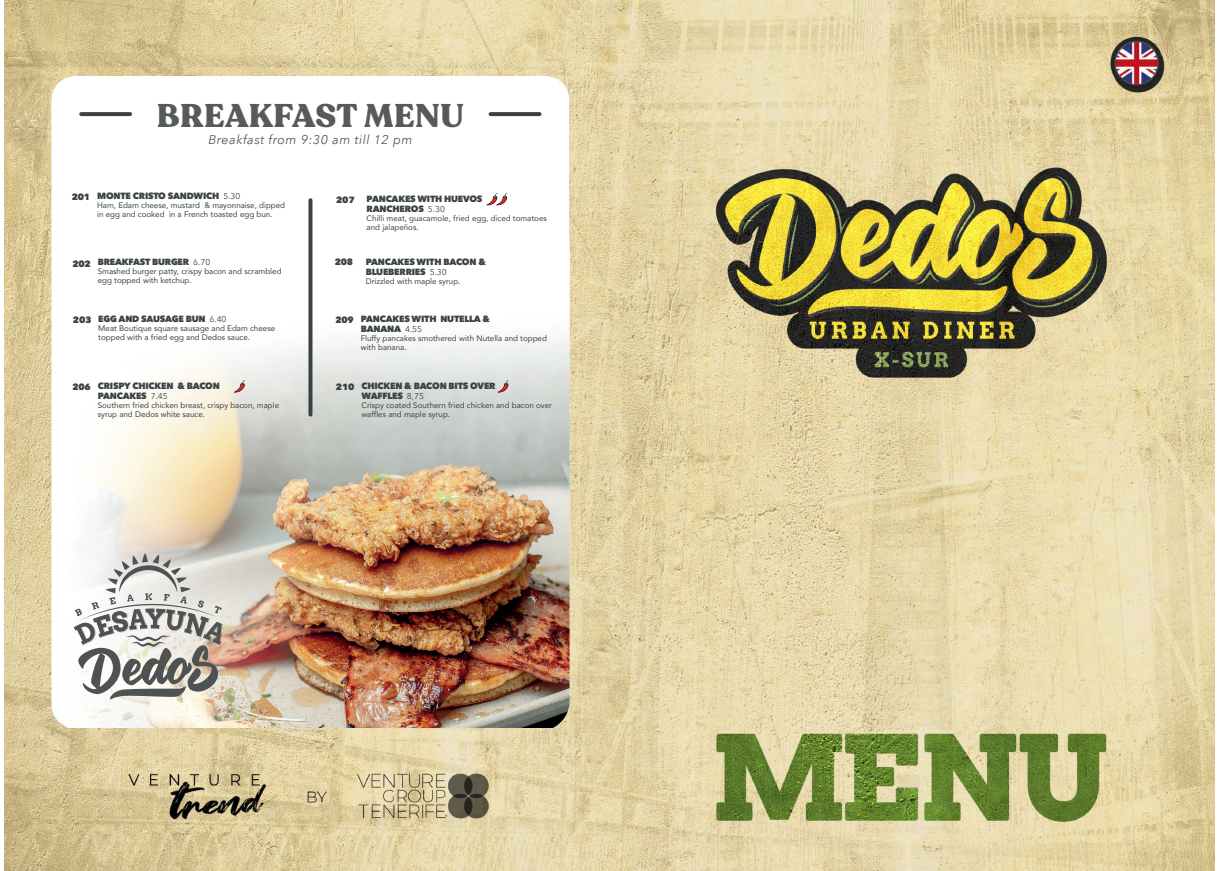
<style>
.page{position:relative;width:1219px;height:871px;background:#fff}
.page>*{position:absolute;margin:0;border:0;box-sizing:border-box;transform-origin:0 0}
.t1{font:900 32.4px "Recoleta";letter-spacing:.02em;color:#575a5b}
.t2{font:italic 12.6px "Avenir Next";letter-spacing:.04em;color:#575a5b}
.t3{font:800 9px/10px "Avenir Next";letter-spacing:-.025em;color:#3b4245}
.t4{font:8px/9px "Avenir";color:#3b4245}
.s1{font-weight:400;font-size:8.5px}
</style>
<div class="page">
<img style="left:41px;top:41px;width:1137px;height:788px">
<svg style="left:4px;top:41px;width:37px;height:788px"></svg>
<svg style="left:1178px;top:41px;width:37px;height:788px;fill:#e4d4a2"></svg>
<svg style="left:4px;top:0;width:1211px;height:41px"></svg>
<svg style="left:4px;top:829px;width:1211px;height:41px"></svg>
<svg style="left:583px;top:0;width:53px;height:870px;fill:#e3d3a4"></svg>
<svg style="left:893px;top:0;width:27px;height:870px"></svg>
<svg style="left:299px;top:0;width:27px;height:870px"></svg>
<img style="left:50px;top:76px;width:521px;height:651px">
<svg style="left:74px;top:553px;width:149px;height:146px"></svg>
<svg style="left:234px;top:380px;width:11px;height:12px"></svg>
<svg style="left:498px;top:380px;width:10px;height:12px"></svg>
<svg style="left:487px;top:193px;width:20px;height:12px"></svg>
<svg style="left:81px;top:112px;width:49px;height:4px"></svg>
<svg style="left:491px;top:112px;width:49px;height:4px"></svg>
<svg style="left:308px;top:200px;width:4px;height:214px"></svg>
<h1 class="t1" style="left:157px;top:95px;width:309px">BREAKFAST MENU</h1>
<h2 class="t2" style="left:208px;top:129px;width:206px">Breakfast from 9:30 am till 12 pm</h2>
<p class="t3" style="left:72px;top:192px;width:20px">201</p>
<p class="t3" style="left:97px;top:191px;width:145px">MONTE CRISTO SANDWICH <span class="s1">5.30</span></p>
<p class="t4" style="left:97px;top:200px;width:189px">Ham, Edam cheese, mustard &amp; mayonnaise, dipped in egg and cooked in a French toasted egg bun.</p>
<p class="t3" style="left:336px;top:194px;width:20px">207</p>
<p class="t3" style="left:367px;top:193px;width:117px">PANCAKES WITH HUEVOS<br>RANCHEROS <span class="s1">5.30</span></p>
<p class="t4" style="left:367px;top:213px;width:182px">Chilli meat, guacamole, fried egg, diced tomatoes and jalapeños.</p>
<p class="t3" style="left:98px;top:257px;width:114px">BREAKFAST BURGER <span class="s1">6.70</span></p>
<p class="t4" style="left:98px;top:267px;width:185px">Smashed burger patty, crispy bacon and scrambled egg topped with ketchup.</p>
<p class="t3" style="left:72px;top:258px;width:20px">202</p>
<p class="t3" style="left:335px;top:257px;width:20px">208</p>
<p class="t3" style="left:366px;top:257px;width:122px">PANCAKES WITH BACON &amp;<br>BLUEBERRIES <span class="s1">5.30</span></p>
<p class="t4" style="left:366px;top:277px;width:96px">Drizzled with maple syrup.</p>
<p class="t3" style="left:98px;top:313px;width:130px">EGG AND SAUSAGE BUN <span class="s1">6.40</span></p>
<p class="t4" style="left:98px;top:323px;width:178px">Meat Boutique square sausage and Edam cheese topped with a fried egg and Dedos sauce.</p>
<p class="t3" style="left:73px;top:314px;width:20px">203</p>
<p class="t3" style="left:361px;top:313px;width:131px">PANCAKES WITH NUTELLA &amp;<br>BANANA <span class="s1">4.55</span></p>
<p class="t4" style="left:361px;top:333px;width:188px">Fluffy pancakes smothered with Nutella and topped with banana.</p>
<p class="t3" style="left:335px;top:315px;width:20px">209</p>
<p class="t3" style="left:98px;top:380px;width:124px">CRISPY CHICKEN &amp; BACON<br>PANCAKES <span class="s1">7.45</span></p>
<p class="t4" style="left:98px;top:400px;width:183px">Southern fried chicken breast, crispy bacon, maple syrup and Dedos white sauce.</p>
<p class="t3" style="left:72px;top:381px;width:20px">206</p>
<p class="t3" style="left:361px;top:380px;width:136px">CHICKEN &amp; BACON BITS OVER<br>WAFFLES <span class="s1">8,75</span></p>
<p class="t4" style="left:361px;top:400px;width:192px">Crispy coated Southern fried chicken and bacon over waffles and maple syrup.</p>
<p class="t3" style="left:336px;top:381px;width:20px">210</p>
</div>
